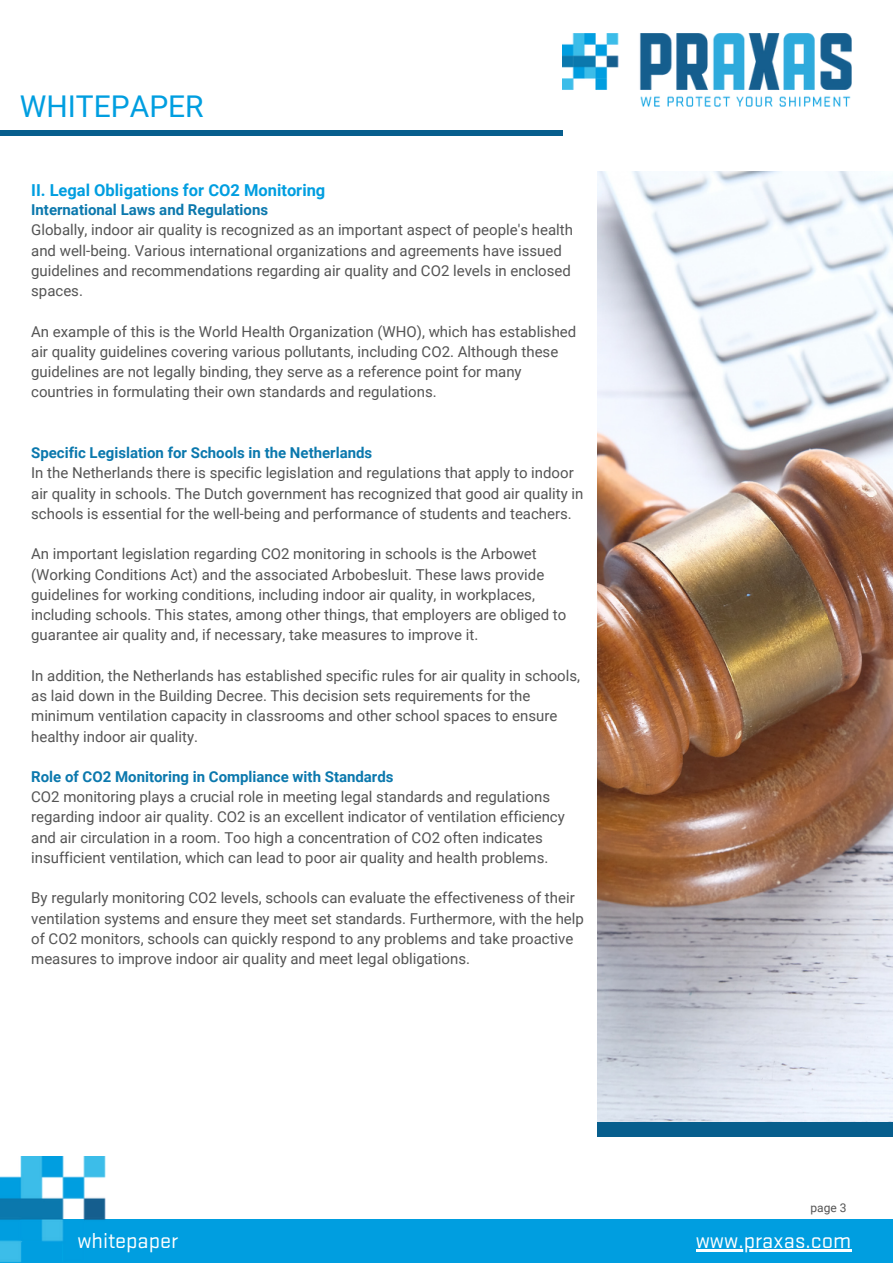
<style>
.page{position:relative;width:893px;height:1264px;background:#fff}
.page>*{position:absolute;margin:0;border:0;box-sizing:border-box;transform-origin:0 0}
.t1{font:30px "Roboto";color:#009ee0}
.t2{font:22.5px "Stratum 2";color:#fff}
.t3{font:700 16.5px "Roboto";color:#009ee0}
.t4{font:15px/20.2px "Roboto";color:#545454}
.t5{font:700 15px "Roboto";color:#0b78ad}
.t6{font:12px "Roboto";color:#545454}
</style>
<div class="page">
<img style="left:562px;top:33px;width:289px;height:74px">
<div style="left:0;top:1219px;width:892px;height:43px;background:#009ee0"></div>
<img style="left:0;top:1156px;width:106px;height:106px">
<div style="left:0;top:130px;width:562px;height:6px;background:#075e8d"></div>
<hr style="left:695px;top:1249px;width:156px;height:2px;background:#fff">
<img style="left:597px;top:172px;width:295px;height:950px">
<div style="left:597px;top:1122px;width:295px;height:14px;background:#075e8d"></div>
<p class="t1" style="left:20px;top:90px;width:185px">WHITEPAPER</p>
<p class="t3" style="left:31px;top:181px;width:295px">II. Legal Obligations for CO2 Monitoring</p>
<p class="t5" style="left:31px;top:201px;width:238px">International Laws and Regulations</p>
<p class="t4" style="left:31px;top:220px;width:543px">Globally, indoor air quality is recognized as an important aspect of people's health and well-being. Various international organizations and agreements have issued guidelines and recommendations regarding air quality and CO2 levels in enclosed spaces.</p>
<p class="t4" style="left:31px;top:321px;width:546px">An example of this is the World Health Organization (WHO), which has established air quality guidelines covering various pollutants, including CO2. Although these guidelines are not legally binding, they serve as a reference point for many countries in formulating their own standards and regulations.</p>
<p class="t5" style="left:31px;top:444px;width:342px">Specific Legislation for Schools in the Netherlands</p>
<p class="t4" style="left:31px;top:463px;width:553px">In the Netherlands there is specific legislation and regulations that apply to indoor air quality in schools. The Dutch government has recognized that good air quality in schools is essential for the well-being and performance of students and teachers.</p>
<p class="t4" style="left:31px;top:544px;width:536px">An important legislation regarding CO2 monitoring in schools is the Arbowet (Working Conditions Act) and the associated Arbobesluit. These laws provide guidelines for working conditions, including indoor air quality, in workplaces, including schools. This states, among other things, that employers are obliged to guarantee air quality and, if necessary, take measures to improve it.</p>
<p class="t4" style="left:31px;top:665px;width:550px">In addition, the Netherlands has established specific rules for air quality in schools, as laid down in the Building Decree. This decision sets requirements for the minimum ventilation capacity in classrooms and other school spaces to ensure healthy indoor air quality.</p>
<p class="t5" style="left:31px;top:768px;width:364px">Role of CO2 Monitoring in Compliance with Standards</p>
<p class="t4" style="left:31px;top:787px;width:535px">CO2 monitoring plays a crucial role in meeting legal standards and regulations regarding indoor air quality. CO2 is an excellent indicator of ventilation efficiency and air circulation in a room. Too high a concentration of CO2 often indicates insufficient ventilation, which can lead to poor air quality and health problems.</p>
<p class="t4" style="left:31px;top:888px;width:554px">By regularly monitoring CO2 levels, schools can evaluate the effectiveness of their ventilation systems and ensure they meet set standards. Furthermore, with the help of CO2 monitors, schools can quickly respond to any problems and take proactive measures to improve indoor air quality and meet legal obligations.</p>
<p class="t6" style="left:810px;top:1200px;width:37px">page 3</p>
<p class="t2" style="left:77px;top:1227px;width:102px">whitepaper</p>
<p class="t2" style="left:695px;top:1227px;width:157px">www.praxas.com</p>
</div>
